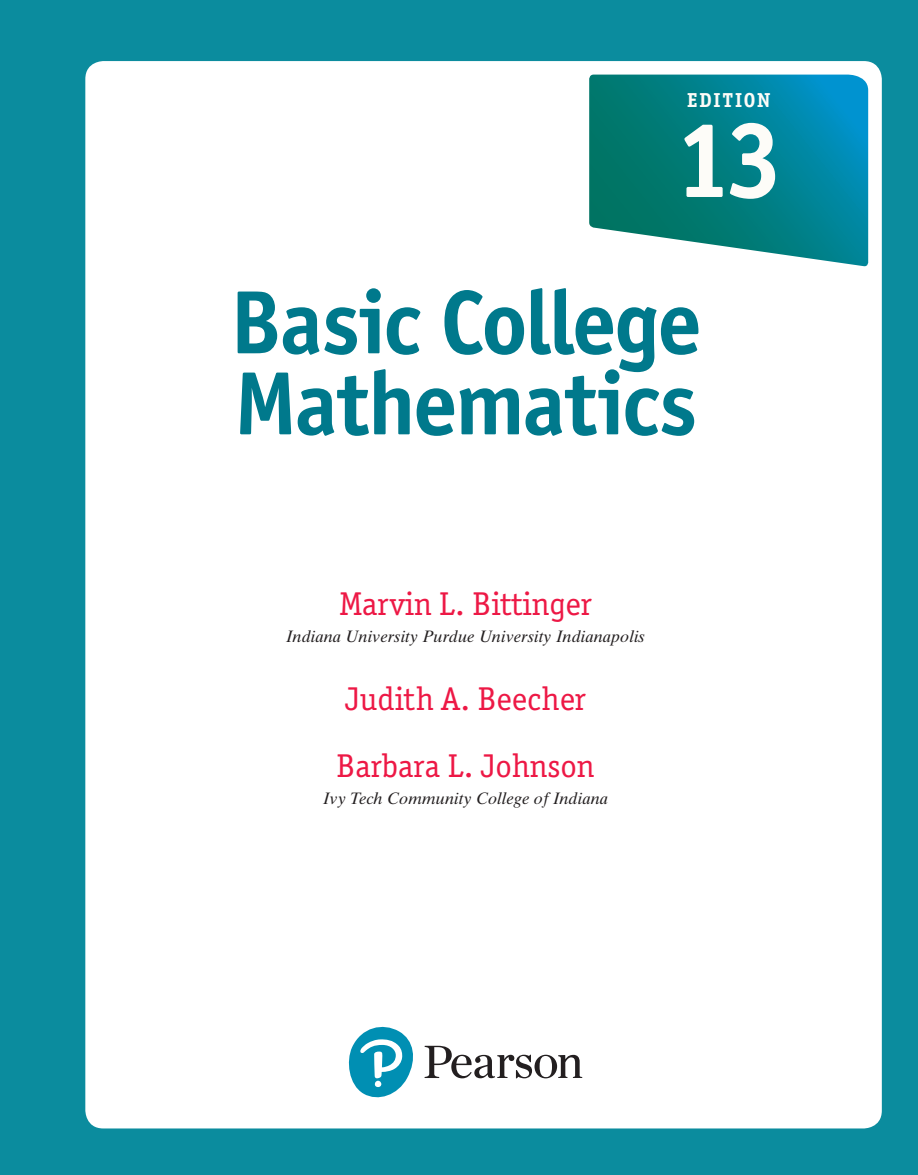
<style>
.page{position:relative;width:918px;height:1175px;background:#fff}
.page>*{position:absolute;margin:0;border:0;box-sizing:border-box;transform-origin:0 0}
.t1{font:700 108px "Officina Serif ITC Pro";color:#fdfcf8}
.t2{font:700 90px/81px "Officina Sans ITC Pro";letter-spacing:-.02em;color:#00798c}
.t3{font:33px/67.5px "Officina Serif ITC Pro";color:#ed1845}
.t4{font:700 20.25px "Officina Serif ITC Pro";letter-spacing:.095em;color:#fdfcf8}
.t5{font:italic 16.5px "Times Ten LT Std";color:#231f20}
</style>
<div class="page">
<div style="left:0;top:0;width:918px;height:1174px;background:#0b8c9e"></div>
<div style="left:85px;top:61px;width:797px;height:1067px;background:#fff;border-radius:18px"></div>
<svg style="left:589px;top:75px;width:279px;height:192px"></svg>
<svg style="left:425px;top:1045px;width:157px;height:33px"></svg>
<svg style="left:348px;top:1026px;width:65px;height:72px"></svg>
<p class="t4" style="left:687px;top:87px;width:85px">EDITION</p>
<p class="t1" style="left:674px;top:94px;width:110px">13</p>
<p class="t2" style="left:230px;top:281px;width:473px">Basic College<br>Mathematics</p>
<p class="t3" style="left:339px;top:570px;width:254px">Marvin L. Bittinger</p>
<p class="t5" style="left:286px;top:627px;width:360px">Indiana University Purdue University Indianapolis</p>
<p class="t3" style="left:337px;top:664px;width:259px">Judith A. Beecher<br>Barbara L. Johnson</p>
<p class="t5" style="left:323px;top:789px;width:287px">Ivy Tech Community College of Indiana</p>
</div>
